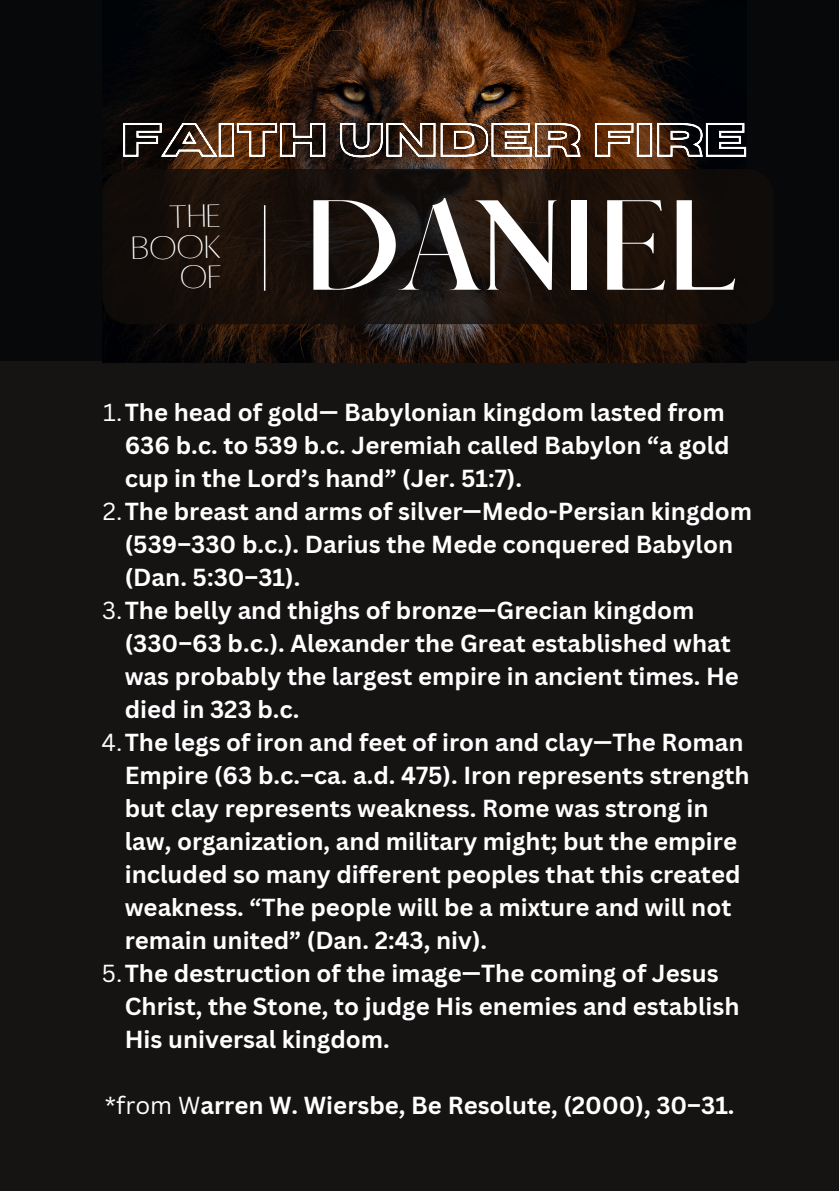
<style>
.page{position:relative;width:839px;height:1191px;background:#fff}
.page>*{position:absolute;margin:0;border:0;box-sizing:border-box;transform-origin:0 0}
.t1{font:700 115.4px "Afrah";color:#fff}
.t2{font:35.6px/30.4px "Alta light";color:#fff;text-align:right}
.t3{font:700 24px "Canva Sans";color:#fff}
.s1{font-weight:400}
</style>
<div class="page">
<div style="left:0;top:0;width:838px;height:1191px;background:#161313"></div>
<div style="left:0;top:0;width:838px;height:361px;background:#06080a"></div>
<img style="left:102px;top:0;width:644px;height:363px">
<svg style="left:102px;top:169px;width:671px;height:155px;fill:#190f09"></svg>
<hr style="left:264px;top:205px;width:1px;height:86px;background:#fff">
<svg style="left:122px;top:122px;width:625px;height:36px"></svg>
<h2 class="t2" style="left:130px;top:203px;width:92px;rotate:-1deg">THE<br>BOOK<br>OF</h2>
<h1 class="t1" style="left:304px;top:174px;width:433px">DANIEL</h1>
<p class="t3" style="left:103px;top:396px;width:623px"><span class="s1">1.</span>The head of gold— Babylonian kingdom lasted from</p>
<p class="t3" style="left:125px;top:429px;width:606px">636 b.c. to 539 b.c. Jeremiah called Babylon “a gold</p>
<p class="t3" style="left:125px;top:462px;width:399px">cup in the Lord’s hand” (Jer. 51:7).</p>
<p class="t3" style="left:103px;top:495px;width:650px"><span class="s1">2.</span>The breast and arms of silver—Medo-Persian kingdom</p>
<p class="t3" style="left:125px;top:528px;width:610px">(539–330 b.c.). Darius the Mede conquered Babylon</p>
<p class="t3" style="left:125px;top:561px;width:177px">(Dan. 5:30–31).</p>
<p class="t3" style="left:102px;top:594px;width:594px"><span class="s1">3.</span>The belly and thighs of bronze—Grecian kingdom</p>
<p class="t3" style="left:125px;top:627px;width:607px">(330–63 b.c.). Alexander the Great established what</p>
<p class="t3" style="left:125px;top:660px;width:615px">was probably the largest empire in ancient times. He</p>
<p class="t3" style="left:125px;top:693px;width:176px">died in 323 b.c.</p>
<p class="t3" style="left:102px;top:726px;width:643px"><span class="s1">4.</span>The legs of iron and feet of iron and clay—The Roman</p>
<p class="t3" style="left:125px;top:759px;width:626px">Empire (63 b.c.–ca. a.d. 475). Iron represents strength</p>
<p class="t3" style="left:125px;top:792px;width:585px">but clay represents weakness. Rome was strong in</p>
<p class="t3" style="left:125px;top:825px;width:613px">law, organization, and military might; but the empire</p>
<p class="t3" style="left:125px;top:858px;width:617px">included so many different peoples that this created</p>
<p class="t3" style="left:125px;top:891px;width:608px">weakness. “The people will be a mixture and will not</p>
<p class="t3" style="left:125px;top:924px;width:364px">remain united” (Dan. 2:43, niv).</p>
<p class="t3" style="left:102px;top:957px;width:618px"><span class="s1">5.</span>The destruction of the image—The coming of Jesus</p>
<p class="t3" style="left:125px;top:990px;width:616px">Christ, the Stone, to judge His enemies and establish</p>
<p class="t3" style="left:125px;top:1023px;width:266px">His universal kingdom.</p>
<p class="t3" style="left:105px;top:1089px;width:631px"><span class="s1">*from W</span>arren W. Wiersbe, Be Resolute, (2000), 30–31.</p>
</div>
